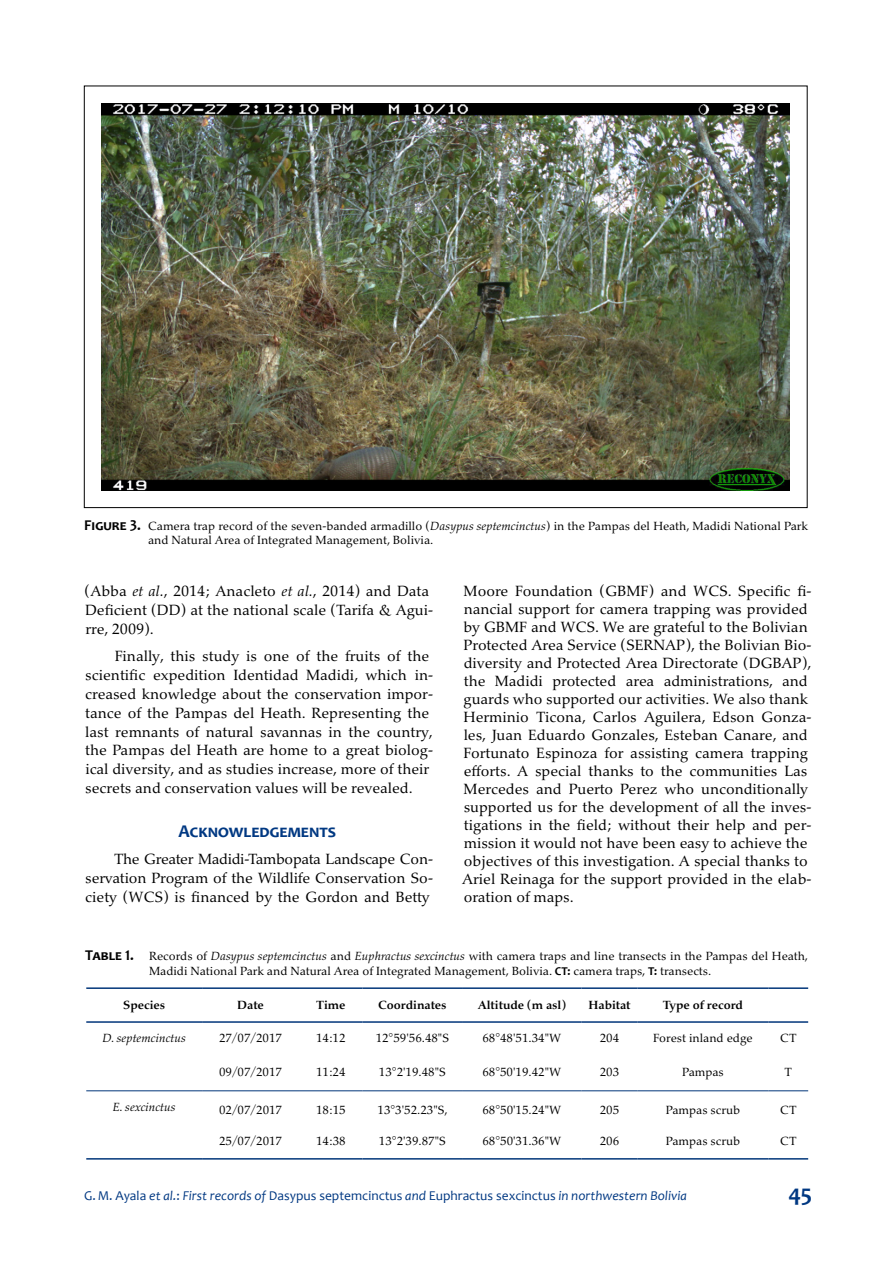
<style>
.page{position:relative;width:893px;height:1263px;background:#fff}
.page>*{position:absolute;margin:0;border:0;box-sizing:border-box;transform-origin:0 0}
.t1{font:700 24px "Candara";color:#003882}
.t2{font:700 18px "Candara";letter-spacing:.005em;color:#003882}
.t3{font:15px/18px "Palatino Nova Pro";color:#000}
.t4{font:13.5px "Candara";color:#003882}
.t5{font:12px/13.5px "Palatino Nova Pro";color:#000}
.t6{font:700 12px "Palatino Nova Pro";color:#000}
.t7{font:italic 12px "Palatino Nova Pro";color:#000}
.s1{font-family:"Candara";font-weight:700;font-size:15px}
.s2{font-style:italic}
.s3{font-family:"Candara";font-weight:700}
</style>
<div class="page">
<img style="left:101px;top:103px;width:689px;height:388px">
<hr style="left:86px;top:987px;width:116px;height:2px;background:#02367a">
<hr style="left:202px;top:987px;width:97px;height:2px;background:#02367a">
<hr style="left:299px;top:987px;width:64px;height:2px;background:#02367a">
<hr style="left:363px;top:987px;width:99px;height:2px;background:#02367a">
<hr style="left:462px;top:987px;width:120px;height:2px;background:#02367a">
<hr style="left:582px;top:987px;width:55px;height:2px;background:#02367a">
<hr style="left:637px;top:987px;width:132px;height:2px;background:#02367a">
<hr style="left:769px;top:987px;width:39px;height:2px;background:#02367a">
<hr style="left:202px;top:1021px;width:97px;height:2px;background:#02367a">
<hr style="left:299px;top:1021px;width:64px;height:2px;background:#02367a">
<hr style="left:363px;top:1021px;width:99px;height:2px;background:#02367a">
<hr style="left:462px;top:1021px;width:120px;height:2px;background:#02367a">
<hr style="left:582px;top:1021px;width:55px;height:2px;background:#02367a">
<hr style="left:637px;top:1021px;width:132px;height:2px;background:#02367a">
<hr style="left:769px;top:1021px;width:39px;height:2px;background:#02367a">
<hr style="left:86px;top:1021px;width:116px;height:2px;background:#02367a">
<hr style="left:86px;top:1090px;width:116px;height:1px;background:#02367a">
<hr style="left:202px;top:1090px;width:97px;height:1px;background:#02367a">
<hr style="left:299px;top:1090px;width:64px;height:1px;background:#02367a">
<hr style="left:363px;top:1090px;width:99px;height:1px;background:#02367a">
<hr style="left:462px;top:1090px;width:120px;height:1px;background:#02367a">
<hr style="left:582px;top:1090px;width:55px;height:1px;background:#02367a">
<hr style="left:637px;top:1090px;width:132px;height:1px;background:#02367a">
<hr style="left:769px;top:1090px;width:39px;height:1px;background:#02367a">
<hr style="left:86px;top:1158px;width:116px;height:1px;background:#02367a">
<hr style="left:202px;top:1158px;width:97px;height:1px;background:#02367a">
<hr style="left:299px;top:1158px;width:64px;height:1px;background:#02367a">
<hr style="left:363px;top:1158px;width:99px;height:1px;background:#02367a">
<hr style="left:462px;top:1158px;width:120px;height:1px;background:#02367a">
<hr style="left:582px;top:1158px;width:55px;height:1px;background:#02367a">
<hr style="left:637px;top:1158px;width:132px;height:1px;background:#02367a">
<hr style="left:769px;top:1158px;width:39px;height:1px;background:#02367a">
<p class="t5" style="left:148px;top:520px;width:661px;text-indent:-64px"><span class="s1">Figure 3.</span> Camera trap record of the seven-banded armadillo (<span class="s2">Dasypus septemcinctus</span>) in the Pampas del Heath, Madidi National Park and Natural Area of Integrated Management, Bolivia.</p>
<p class="t3" style="left:85px;top:582px;width:349px;line-height:18.9px">(Abba <span class="s2">et al.</span>, 2014; Anacleto <span class="s2">et al.</span>, 2014) and Data<br>Deficient (DD) at the national scale (Tarifa &amp; Agui&shy;rre, 2009).</p>
<p class="t3" style="left:85px;top:647px;width:349px;line-height:18.9px;text-indent:30px">Finally, this study is one of the fruits of the scientific expedition Identidad Madidi, which in&shy;creased knowledge about the conservation impor&shy;tance of the Pampas del Heath. Representing the last remnants of natural savannas in the country, the Pampas del Heath are home to a great biolog&shy;ical diversity, and as studies increase, more of their secrets and conservation values will be revealed.</p>
<p class="t2" style="left:179px;top:819px;width:159px">Acknowledgements</p>
<p class="t3" style="left:85px;top:850px;width:349px;line-height:18.9px;text-align:justify;text-indent:29px">The Greater Madidi-Tambopata Landscape Con&shy;servation Program of the Wildlife Conservation So&shy;ciety (WCS) is financed by the Gordon and Betty</p>
<p class="t3" style="left:462px;top:583px;width:351px">Moore Foundation (GBMF) and WCS. Specific fi&shy;nancial support for camera trapping was provided by GBMF and WCS. We are grateful to the Bolivian Protected Area Service (SERNAP), the Bolivian Bio&shy;diversity and Protected Area Directorate (DGBAP), the Madidi protected area administrations, and guards who supported our activities. We also thank Herminio Ticona, Carlos Aguilera, Edson Gonza&shy;les, Juan Eduardo Gonzales, Esteban Canare, and Fortunato Espinoza for assisting camera trapping efforts. A special thanks to the communities Las Mercedes and Puerto Perez who unconditionally supported us for the development of all the inves&shy;tigations in the field; without their help and per&shy;mission it would not have been easy to achieve the objectives of this investigation. A special thanks to Ariel Reinaga for the support provided in the elab&shy;oration of maps.</p>
<p class="t5" style="left:149px;top:949px;width:661px;line-height:14.4px;text-indent:-64px"><span class="s1">Table 1.</span> Records of <span class="s2">Dasypus septemcinctus</span> and <span class="s2">Euphractus sexcinctus</span> with camera traps and line transects in the Pampas del Heath,<br>Madidi National Park and Natural Area of Integrated Management, Bolivia. <span class="s3">CT:</span> camera traps, <span class="s3">T:</span> transects.</p>
<p class="t6" style="left:123px;top:998px;width:44px">Species</p>
<p class="t6" style="left:237px;top:998px;width:28px">Date</p>
<p class="t6" style="left:316px;top:998px;width:31px">Time</p>
<p class="t6" style="left:378px;top:998px;width:70px">Coordinates</p>
<p class="t6" style="left:478px;top:998px;width:90px">Altitude (m asl)</p>
<p class="t6" style="left:588px;top:998px;width:43px">Habitat</p>
<p class="t6" style="left:663px;top:998px;width:82px">Type of record</p>
<p class="t7" style="left:103px;top:1031px;width:85px">D. septemcinctus</p>
<p class="t5" style="left:219px;top:1031px;width:65px">27/07/2017</p>
<p class="t5" style="left:316px;top:1031px;width:31px">14:12</p>
<p class="t5" style="left:376px;top:1031px;width:75px">12°59'56.48"S</p>
<p class="t5" style="left:482px;top:1031px;width:80px">68°48'51.34"W</p>
<p class="t5" style="left:600px;top:1031px;width:21px">204</p>
<p class="t5" style="left:653px;top:1031px;width:101px">Forest inland edge</p>
<p class="t5" style="left:780px;top:1031px;width:18px">CT</p>
<p class="t5" style="left:219px;top:1065px;width:65px">09/07/2017</p>
<p class="t5" style="left:316px;top:1065px;width:31px">11:24</p>
<p class="t5" style="left:379px;top:1065px;width:68px">13°2'19.48"S</p>
<p class="t5" style="left:482px;top:1065px;width:80px">68°50'19.42"W</p>
<p class="t5" style="left:600px;top:1065px;width:21px">203</p>
<p class="t5" style="left:682px;top:1065px;width:43px">Pampas</p>
<p class="t5" style="left:785px;top:1065px;width:9px">T</p>
<p class="t7" style="left:113px;top:1100px;width:64px">E. sexcinctus</p>
<p class="t5" style="left:219px;top:1103px;width:65px">02/07/2017</p>
<p class="t5" style="left:316px;top:1103px;width:31px">18:15</p>
<p class="t5" style="left:377px;top:1103px;width:72px">13°3'52.23"S,</p>
<p class="t5" style="left:482px;top:1103px;width:80px">68°50'15.24"W</p>
<p class="t5" style="left:600px;top:1103px;width:21px">205</p>
<p class="t5" style="left:666px;top:1103px;width:76px">Pampas scrub</p>
<p class="t5" style="left:780px;top:1103px;width:18px">CT</p>
<p class="t5" style="left:219px;top:1134px;width:65px">25/07/2017</p>
<p class="t5" style="left:316px;top:1134px;width:31px">14:38</p>
<p class="t5" style="left:379px;top:1134px;width:68px">13°2'39.87"S</p>
<p class="t5" style="left:482px;top:1134px;width:80px">68°50'31.36"W</p>
<p class="t5" style="left:600px;top:1134px;width:21px">206</p>
<p class="t5" style="left:666px;top:1134px;width:76px">Pampas scrub</p>
<p class="t5" style="left:780px;top:1134px;width:18px">CT</p>
<p class="t4" style="left:84px;top:1187px;width:604px">G.M. Ayala <span class="s2">et al.</span>: <span class="s2">First records of</span> Dasypus septemcinctus <span class="s2">and</span> Euphractus sexcinctus <span class="s2">in northwestern Bolivia</span></p>
<h1 class="t1" style="left:788px;top:1178px;width:25px">45</h1>
</div>
